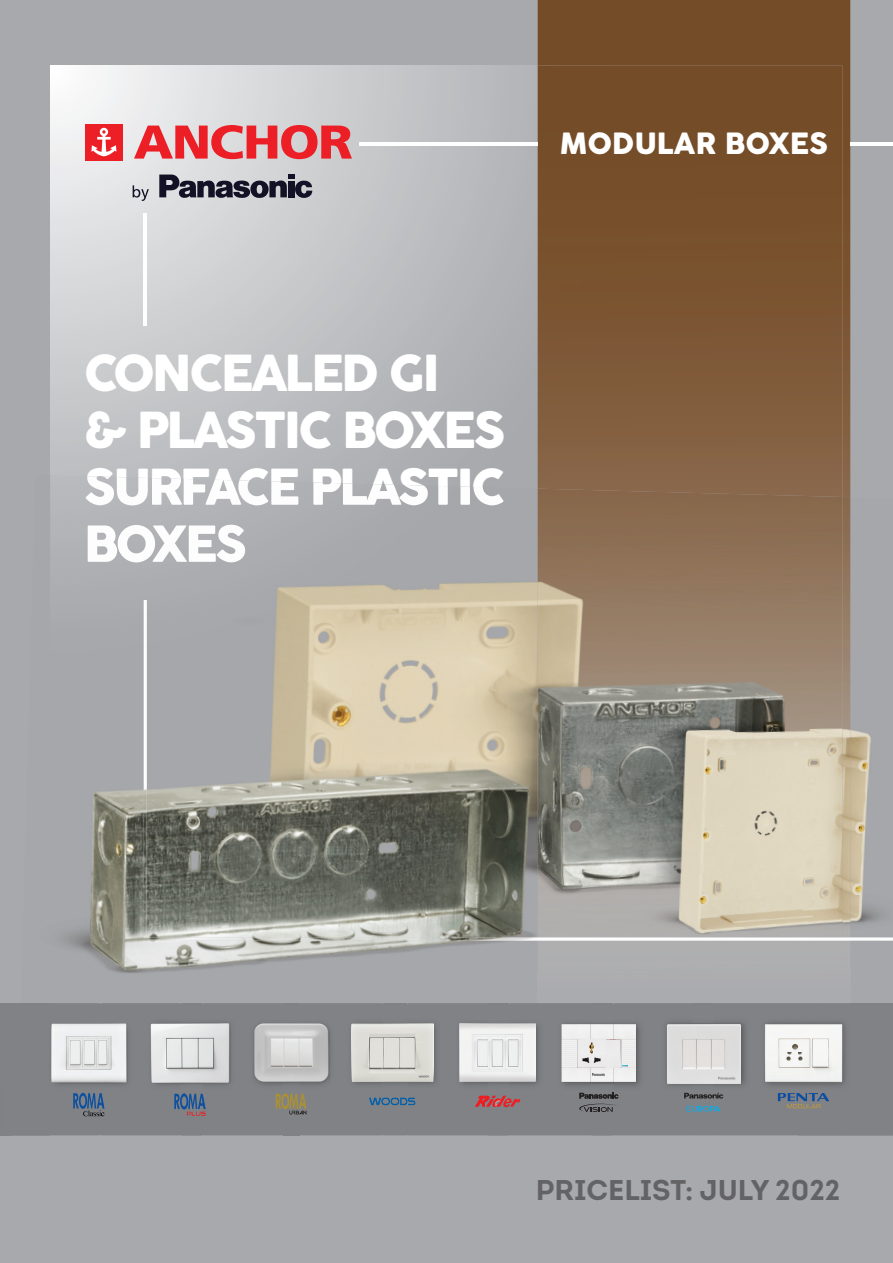
<style>
.page{position:relative;width:893px;height:1263px;background:#a8a9ad}
.page>*{position:absolute;margin:0;border:0;box-sizing:border-box;transform-origin:0 0}
.t1{font:48.9px/57.2px "Cocogoose";letter-spacing:-.06em;color:#fff}
.t2{font:28.95px "Cocogoose";color:#fff}
.t3{font:700 28.5px "Intro";color:#636366}
</style>
<div class="page">
<svg style="left:50px;top:66px;width:488px;height:422px"></svg>
<img style="left:538px;top:0;width:312px;height:497px">
<img style="left:538px;top:66px;width:304px;height:423px">
<hr style="left:850px;top:143px;width:43px;height:3px;background:#fff">
<img style="left:850px;top:497px;width:1px;height:200px">
<img style="left:850px;top:697px;width:43px;height:244px">
<img style="left:50px;top:475px;width:301px;height:250px">
<img style="left:341px;top:488px;width:197px;height:345px">
<img style="left:60px;top:725px;width:284px;height:246px">
<img style="left:337px;top:833px;width:201px;height:138px">
<img style="left:205px;top:476px;width:298px;height:29px">
<img style="left:86px;top:476px;width:119px;height:29px">
<img style="left:88px;top:525px;width:30px;height:37px">
<img style="left:118px;top:525px;width:127px;height:37px">
<img style="left:538px;top:940px;width:312px;height:1px">
<img style="left:842px;top:497px;width:8px;height:428px">
<img style="left:538px;top:489px;width:304px;height:249px">
<img style="left:538px;top:738px;width:304px;height:196px">
<img style="left:144px;top:600px;width:41px;height:340px">
<img style="left:184px;top:937px;width:709px;height:3px">
<img style="left:510px;top:1003px;width:104px;height:133px">
<svg style="left:591px;top:1023px;width:23px;height:1px"></svg>
<svg style="left:591px;top:1082px;width:23px;height:1px"></svg>
<img style="left:591px;top:1039px;width:23px;height:29px">
<svg style="left:592px;top:1073px;width:13px;height:2px"></svg>
<img style="left:408px;top:1003px;width:102px;height:133px">
<img style="left:560px;top:1023px;width:31px;height:60px">
<img style="left:562px;top:1024px;width:29px;height:58px">
<img style="left:510px;top:1024px;width:26px;height:58px">
<img style="left:283px;top:1003px;width:125px;height:133px">
<svg style="left:475px;top:1095px;width:45px;height:12px"></svg>
<img style="left:459px;top:1024px;width:29px;height:58px">
<img style="left:408px;top:1023px;width:25px;height:59px">
<img style="left:283px;top:1135px;width:99px;height:1px">
<img style="left:10px;top:1003px;width:192px;height:133px">
<img style="left:50px;top:1022px;width:78px;height:61px">
<svg style="left:73px;top:1093px;width:31px;height:23px"></svg>
<img style="left:150px;top:1022px;width:30px;height:61px">
<svg style="left:369px;top:1098px;width:46px;height:7px"></svg>
<img style="left:351px;top:1024px;width:31px;height:58px">
<div style="left:202px;top:1003px;width:81px;height:133px;background:#808285"></div>
<img style="left:202px;top:1022px;width:28px;height:61px">
<svg style="left:174px;top:1093px;width:32px;height:23px"></svg>
<img style="left:202px;top:1094px;width:4px;height:15px">
<img style="left:300px;top:1022px;width:29px;height:61px">
<img style="left:253px;top:1022px;width:30px;height:61px">
<img style="left:692px;top:1003px;width:106px;height:133px">
<img style="left:614px;top:1003px;width:78px;height:133px">
<svg style="left:579px;top:1093px;width:39px;height:19px"></svg>
<img style="left:614px;top:1023px;width:23px;height:60px">
<img style="left:614px;top:1024px;width:22px;height:58px">
<svg style="left:620px;top:1040px;width:8px;height:27px"></svg>
<img style="left:713px;top:1135px;width:129px;height:1px">
<div style="left:798px;top:1003px;width:95px;height:132px;background:#808285"></div>
<img style="left:765px;top:1023px;width:77px;height:60px">
<svg style="left:778px;top:1093px;width:51px;height:15px"></svg>
<svg style="left:276px;top:1093px;width:30px;height:22px"></svg>
<img style="left:666px;top:1024px;width:26px;height:60px">
<img style="left:713px;top:1024px;width:28px;height:60px">
<hr style="left:359px;top:143px;width:178px;height:3px;background:#fff">
<hr style="left:144px;top:213px;width:3px;height:112px;background:#fff">
<svg style="left:134px;top:125px;width:218px;height:34px;background:#e47075"></svg>
<div style="left:85px;top:124px;width:38px;height:36px;background:#ed1f26"></div>
<svg style="left:91px;top:128px;width:25px;height:28px"></svg>
<svg style="left:159px;top:175px;width:153px;height:23px;background:#6a6a76"></svg>
<svg style="left:133px;top:185px;width:16px;height:16px"></svg>
<img style="left:684px;top:1093px;width:39px;height:6px">
<p class="t2" style="left:560px;top:123px;width:270px">MODULAR BOXES</p>
<p class="t1" style="left:84px;top:346px;width:423px">CONCEALED GI<br>&amp; PLASTIC BOXES<br>SURFACE PLASTIC</p>
<p class="t3" style="left:536px;top:1172px;width:306px">PRICELIST: JULY 2022</p>
</div>
